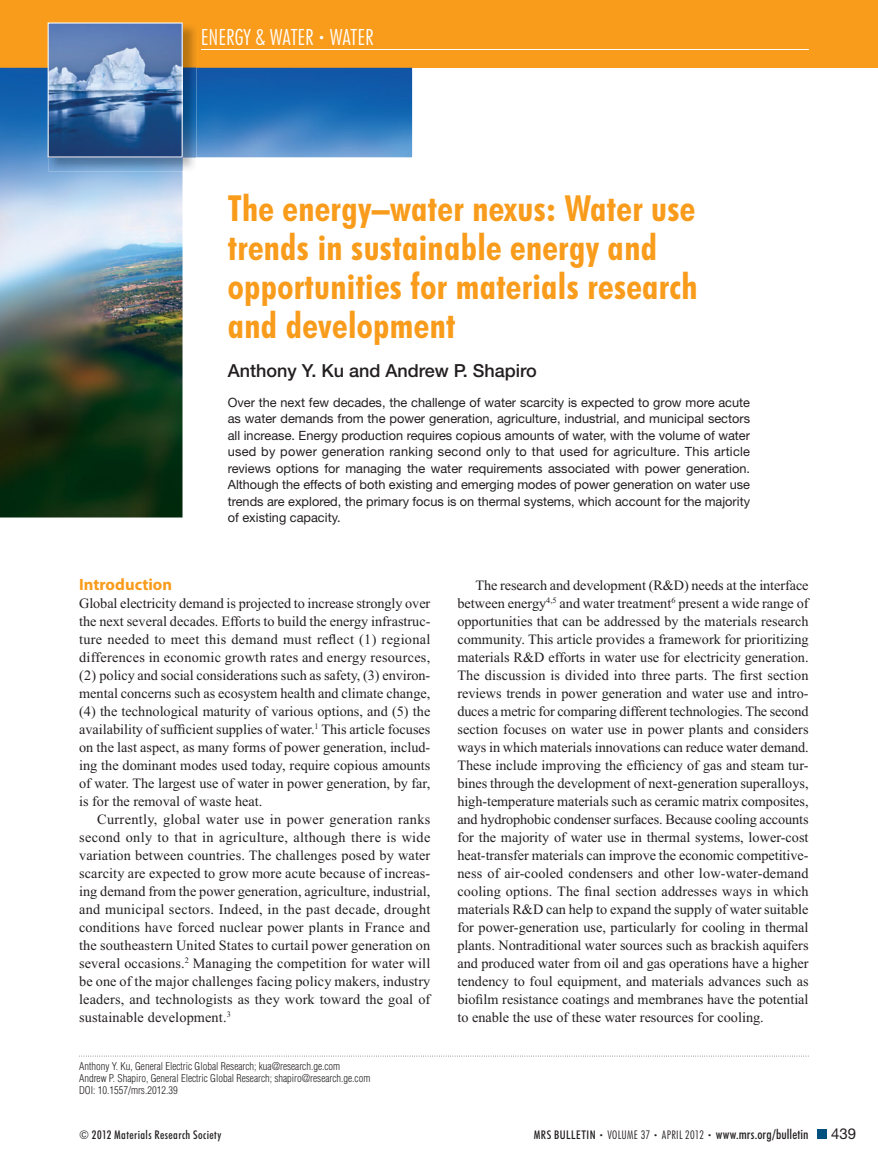
<style>
.page{position:relative;width:878px;height:1175px;background:#fff}
.page>*{position:absolute;margin:0;border:0;box-sizing:border-box;transform-origin:0 0}
.t1{font:700 condensed 36px/39px "Futura BT";letter-spacing:.01em;color:#f99c1c}
.t2{font:300 condensed 22.5px "Futura BT";color:#fff}
.t3{font:500 18px "Helvetica Neue LT Std";color:#231f20}
.t4{font:700 16.5px "Myriad Pro";color:#f99c1c}
.t5{font:15px "Helvetica Neue LT Std";color:#231f20}
.t6{font:14.25px/18px "Times New Roman";color:#231f20;text-align:justify}
.t7{font:500 condensed 13.5px "Futura BT";letter-spacing:.01em;color:#231f20}
.t8{font:12.75px/16.5px "Helvetica Neue LT Std";color:#231f20;text-align:justify}
.t9{font:500 condensed 12px "Futura BT";letter-spacing:.035em;color:#231f20}
.t10{font:300 condensed 10.5px/12px "Helvetica LT Std";color:#231f20}
.s1{font-size:12px}
.s2{font-weight:300;font-size:7.5px}
.s3{font-weight:300;font-size:12px}
</style>
<div class="page">
<div style="left:0;top:0;width:878px;height:68px;background:#f99c1c"></div>
<div style="left:817px;top:1130px;width:9px;height:8px;background:#005080"></div>
<img style="left:0;top:68px;width:412px;height:450px">
<svg style="left:48px;top:22px;width:148px;height:149px"></svg>
<hr style="left:201px;top:50px;width:607px;height:1px;background:#fff">
<svg style="left:79px;top:1055px;width:730px;height:1px"></svg>
<h2 class="t2" style="left:201px;top:29px;width:175px">ENERGY &amp; WATER <span class="s1">•</span> WATER</h2>
<h1 class="t1" style="left:228px;top:191px;width:471px">The energy–water nexus: Water use trends in sustainable energy and opportunities for materials research and development</h1>
<p class="t3" style="left:228px;top:360px;width:311px">Anthony Y. Ku and Andrew P. Shapiro</p>
<p class="t8" style="left:228px;top:395px;width:524px">Over the next few decades, the challenge of water scarcity is expected to grow more acute as water demands from the power generation, agriculture, industrial, and municipal sectors all increase. Energy production requires copious amounts of water, with the volume of water used by power generation ranking second only to that used for agriculture. This article reviews options for managing the water requirements associated with power generation.<br>Although the effects of both existing and emerging modes of power generation on water use trends are explored, the primary focus is on thermal systems, which account for the majority of existing capacity.</p>
<p class="t4" style="left:79px;top:578px;width:94px">Introduction</p>
<p class="t6" style="left:79px;top:595px;width:353px">Global electricity demand is projected to increase strongly over the next several decades. Efforts to build the energy infrastruc&shy;ture needed to meet this demand must reflect (1) regional differences in economic growth rates and energy resources, (2) policy and social considerations such as safety, (3) environ&shy;mental concerns such as ecosystem health and climate change, (4) the technological maturity of various options, and (5) the availability of sufficient supplies of water. <sup>1</sup> This article focuses on the last aspect, as many forms of power generation, includ&shy;ing the dominant modes used today, require copious amounts of water. The largest use of water in power generation, by far, is for the removal of waste heat.</p>
<p class="t6" style="left:79px;top:811px;width:353px;text-indent:18px">Currently, global water use in power generation ranks second only to that in agriculture, although there is wide variation between countries. The challenges posed by water scarcity are expected to grow more acute because of increas&shy;ing demand from the power generation, agriculture, industrial, and municipal sectors. Indeed, in the past decade, drought conditions have forced nuclear power plants in France and the southeastern United States to curtail power generation on several occasions. <sup>2</sup> Managing the competition for water will be one of the major challenges facing policy makers, industry leaders, and technologists as they work toward the goal of sustainable development. <sup>3</sup></p>
<p class="t10" style="left:79px;top:1061px;width:293px">Anthony Y. Ku, General Electric Global Research ; kua@research.ge.com<br>Andrew P. Shapiro, General Electric Global Research ; shapiro@research.ge.com<br>DOI: 10.1557/mrs.2012.39</p>
<p class="t6" style="left:457px;top:577px;width:353px;text-indent:18px">The research and development (R&amp;D) needs at the interface between energy <sup>4,5</sup> and water treatment <sup>6</sup> present a wide range of opportunities that can be addressed by the materials research community. This article provides a framework for prioritizing materials R&amp;D efforts in water use for electricity generation.<br>The discussion is divided into three parts. The first section reviews trends in power generation and water use and intro&shy;duces a metric for comparing different technologies. The second section focuses on water use in power plants and considers ways in which materials innovations can reduce water demand.<br>These include improving the efficiency of gas and steam tur&shy;bines through the development of next-generation superalloys, high-temperature materials such as ceramic matrix composites, and hydrophobic condenser surfaces. Because cooling accounts for the majority of water use in thermal systems, lower-cost heat-transfer materials can improve the economic competitive&shy;ness of air-cooled condensers and other low-water-demand cooling options. The final section addresses ways in which materials R&amp;D can help to expand the supply of water suitable for power-generation use, particularly for cooling in thermal plants. Nontraditional water sources such as brackish aquifers and produced water from oil and gas operations have a higher tendency to foul equipment, and materials advances such as biofilm resistance coatings and membranes have the potential to enable the use of these water resources for cooling.</p>
<p class="t9" style="left:79px;top:1127px;width:144px">© 2012 Materials Research Society</p>
<p class="t7" style="left:533px;top:1126px;width:276px"><span class="s1">MRS BULLETIN</span> <span class="s2">•</span> <span class="s3">VOLUME 37</span> <span class="s2">•</span> <span class="s3">APRIL 2012</span> <span class="s2">•</span> www.mrs.org/bulletin</p>
<p class="t5" style="left:831px;top:1128px;width:27px">439</p>
</div>
